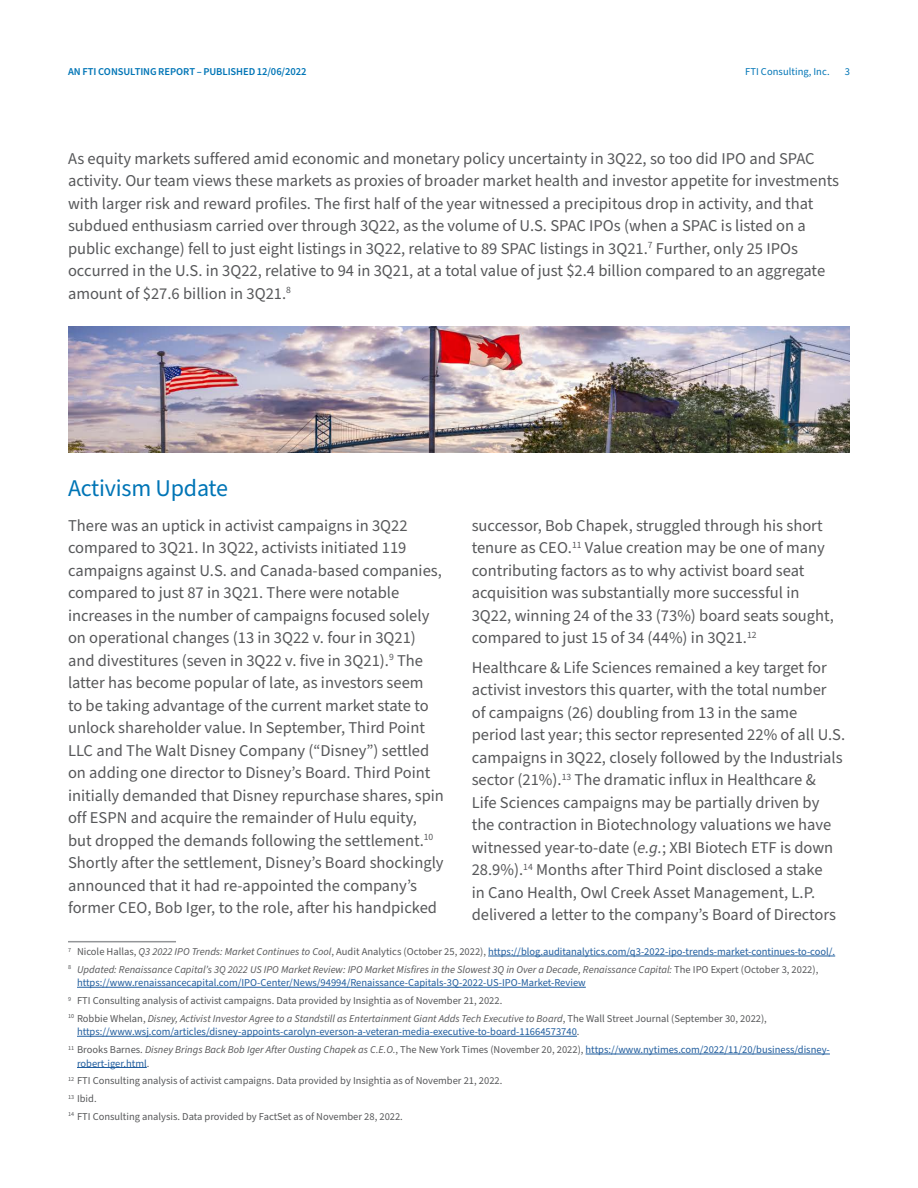
<style>
.page{position:relative;width:918px;height:1188px;background:#fff}
.page>*{position:absolute;margin:0;border:0;box-sizing:border-box;transform-origin:0 0}
.Paragraph_Style_1{font:24px "Source Sans Pro";letter-spacing:-.01em;color:#0075b6}
.Body_Copy{font:16.5px/22.5px "Source Sans Pro";color:#57585a}
.Footnote{font:10.5px/13.5px "Source Sans Pro";color:#205d9e}
.Footnote-2{font:italic 10.5px/13.5px "Source Sans Pro";color:#57585a}
.Footnote-3{font:10.5px "Source Sans Pro";color:#57585a}
.t1{font:600 10.5px "Source Sans Pro";letter-spacing:-.005em;color:#0075b6}
.t2{font:10.5px "Source Sans Pro";letter-spacing:.005em;color:#0075b6}
.s1{font-style:italic}
.s2{color:#57585a}
.s3{font-style:italic;color:#57585a}
.s4{font-style:normal}
.s5{font-style:normal;color:#205d9e}
</style>
<div class="page">
<hr style="left:68px;top:941px;width:108px;height:1px;background:#939598">
<hr style="left:488px;top:956px;width:347px;height:1px;background:#205d9e">
<hr style="left:77px;top:987px;width:509px;height:1px;background:#205d9e">
<hr style="left:77px;top:1036px;width:500px;height:1px;background:#205d9e">
<hr style="left:586px;top:1054px;width:244px;height:1px;background:#205d9e">
<hr style="left:77px;top:1067px;width:70px;height:1px;background:#205d9e">
<img style="left:68px;top:326px;width:782px;height:126px">
<p class="t1" style="left:68px;top:64px;width:240px">AN FTI CONSULTING REPORT – PUBLISHED 12/06/2022</p>
<p class="t2" style="left:745px;top:64px;width:86px">FTI Consulting, Inc.</p>
<p class="t2" style="left:845px;top:64px;width:7px">3</p>
<p class="Body_Copy" style="left:68px;top:148px;width:773px">As equity markets suffered amid economic and monetary policy uncertainty in 3Q22, so too did IPO and SPAC activity. Our team views these markets as proxies of broader market health and investor appetite for investments with larger risk and reward profiles. The first half of the year witnessed a precipitous drop in activity, and that subdued enthusiasm carried over through 3Q22, as the volume of U.S. SPAC IPOs (when a SPAC is listed on a public exchange) fell to just eight listings in 3Q22, relative to 89 SPAC listings in 3Q21.<sup>7</sup> Further, only 25 IPOs occurred in the U.S. in 3Q22, relative to 94 in 3Q21, at a total value of just $2.4 billion compared to an aggregate amount of $27.6 billion in 3Q21.<sup>8</sup></p>
<p class="Paragraph_Style_1" style="left:68px;top:472px;width:161px">Activism Update</p>
<p class="Body_Copy" style="left:68px;top:515px;width:377px">There was an uptick in activist campaigns in 3Q22 compared to 3Q21. In 3Q22, activists initiated 119 campaigns against U.S. and Canada-based companies, compared to just 87 in 3Q21. There were notable increases in the number of campaigns focused solely on operational changes (13 in 3Q22 v. four in 3Q21) and divestitures (seven in 3Q22 v. five in 3Q21).<sup>9</sup> The latter has become popular of late, as investors seem<br>to be taking advantage of the current market state to unlock shareholder value. In September, Third Point LLC and The Walt Disney Company (“Disney”) settled on adding one director to Disney’s Board. Third Point initially demanded that Disney repurchase shares, spin off ESPN and acquire the remainder of Hulu equity, but dropped the demands following the settlement.<sup>10<br></sup>Shortly after the settlement, Disney’s Board shockingly announced that it had re-appointed the company’s former CEO, Bob Iger, to the role, after his handpicked</p>
<p class="Body_Copy" style="left:472px;top:515px;width:364px">successor, Bob Chapek, struggled through his short tenure as CEO.<sup>11</sup> Value creation may be one of many contributing factors as to why activist board seat acquisition was substantially more successful in 3Q22, winning 24 of the 33 (73%) board seats sought, compared to just 15 of 34 (44%) in 3Q21.<sup>12</sup></p>
<p class="Body_Copy" style="left:472px;top:656px;width:375px">Healthcare &amp; Life Sciences remained a key target for activist investors this quarter, with the total number<br>of campaigns (26) doubling from 13 in the same period last year; this sector represented 22% of all U.S. campaigns in 3Q22, closely followed by the Industrials sector (21%).<sup>13</sup> The dramatic influx in Healthcare &amp;<br>Life Sciences campaigns may be partially driven by the contraction in Biotechnology valuations we have witnessed year-to-date (<span class="s1">e.g.</span>; XBI Biotech ETF is down 28.9%).<sup>14</sup> Months after Third Point disclosed a stake<br>in Cano Health, Owl Creek Asset Management, L.P. delivered a letter to the company’s Board of Directors</p>
<p class="Footnote" style="left:68px;top:945px;width:769px"><sup>7</sup> <span class="s2">Nicole Hallas,</span> <span class="s3">Q3 2022 IPO Trends: Market Continues to Cool</span><span class="s2">, Audit Analytics (October 25, 2022),</span> https://blog.auditanalytics.com/q3-2022-ipo-trends-market-continues-to-cool/.</p>
<p class="Footnote-2" style="left:77px;top:963px;width:743px;text-indent:-9px"><sup>8</sup> Updated: Renaissance Capital’s 3Q 2022 US IPO Market Review: IPO Market Misfires in the Slowest 3Q in Over a Decade, Renaissance Capital: <span class="s4">The IPO Expert (October 3, 2022), </span><span class="s5">https://www.renaissancecapital.com/IPO-Center/News/94994/Renaissance-Capitals-3Q-2022-US-IPO-Market-Review</span></p>
<p class="Footnote-3" style="left:68px;top:994px;width:436px"><sup>9</sup> FTI Consulting analysis of activist campaigns. Data provided by Insightia as of November 21, 2022.</p>
<p class="Footnote" style="left:77px;top:1012px;width:691px;text-indent:-9px"><sup>10</sup> <span class="s2">Robbie Whelan,</span> <span class="s3">Disney, Activist Investor Agree to a Standstill as Entertainment Giant Adds Tech Executive to Board</span><span class="s2">, The Wall Street Journal (September 30, 2022), </span>https://www.wsj.com/articles/disney-appoints-carolyn-everson-a-veteran-media-executive-to-board-11664573740<span class="s2">.</span></p>
<p class="Footnote" style="left:77px;top:1043px;width:754px;text-indent:-9px"><sup>11</sup> <span class="s2">Brooks Barnes.</span> <span class="s3">Disney Brings Back Bob Iger After Ousting Chapek as C.E.O.</span><span class="s2">, The New York Times (November 20, 2022),</span> https://www.nytimes.com/2022/11/20/business/disney&shy;robert-iger.html<span class="s2">.</span></p>
<p class="Footnote-3" style="left:68px;top:1074px;width:436px"><sup>12</sup> FTI Consulting analysis of activist campaigns. Data provided by Insightia as of November 21, 2022.</p>
<p class="Footnote-3" style="left:68px;top:1092px;width:30px"><sup>13</sup> Ibid.</p>
<p class="Footnote-3" style="left:68px;top:1109px;width:336px"><sup>14</sup> FTI Consulting analysis. Data provided by FactSet as of November 28, 2022.</p>
</div>
